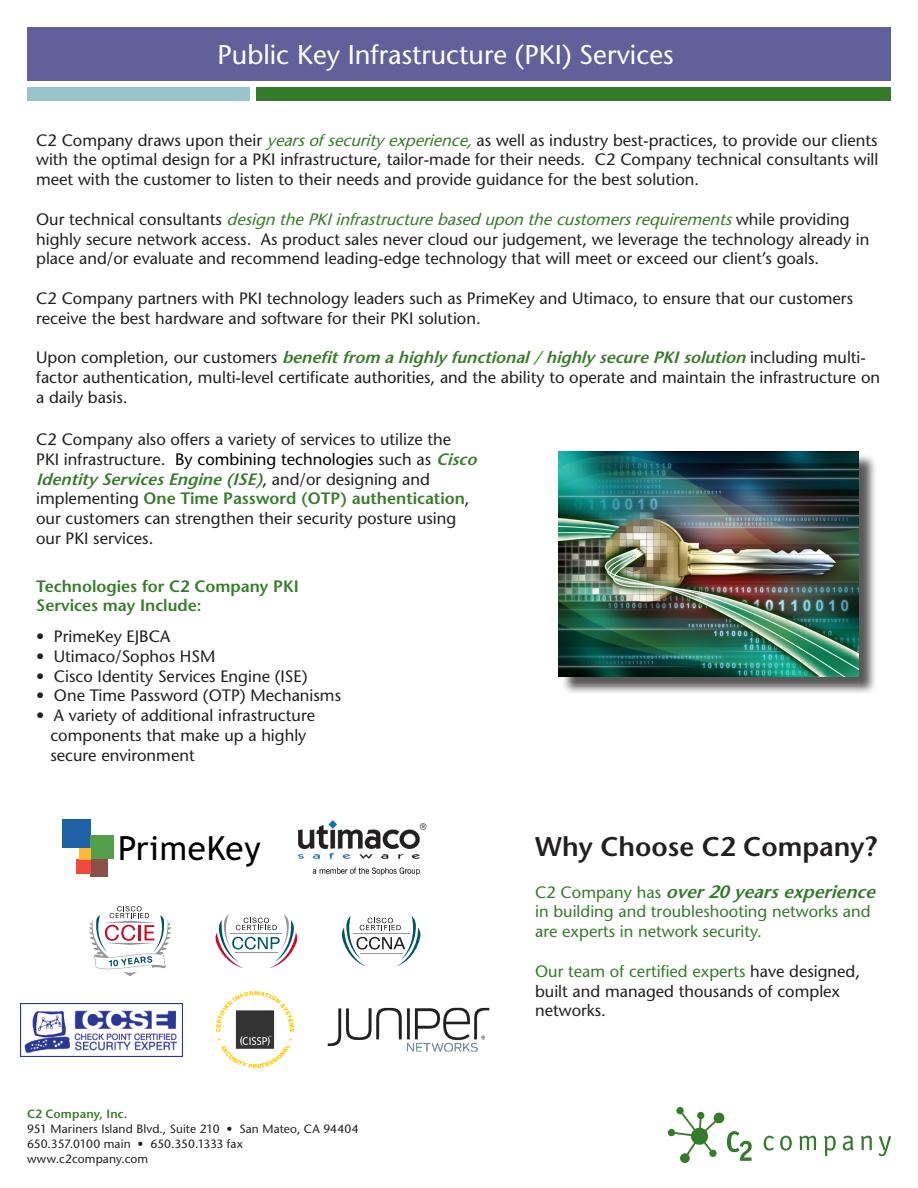
<style>
.page{position:relative;width:918px;height:1188px;background:#fff}
.page>*{position:absolute;margin:0;border:0;box-sizing:border-box;transform-origin:0 0}
.t1{font:33.3px "Trebuchet MS";letter-spacing:.025em;color:#000}
.t2{font:500 27px "Stone Sans Std";color:#fff}
.t3{font:600 27px "Stone Sans Std";color:#231f20}
.t4{font:italic 600 18px "Stone Sans Std";color:#357b2b}
.t5{font:500 16.5px/19.8px "Stone Sans Std";color:#231f20}
.t6{font:500 16.5px/19.8px "Stone Sans Std";color:#357b2b}
.t7{font:600 16.5px "Stone Sans Std";color:#387c2b}
.t8{font:500 12px/15px "Stone Sans Std";letter-spacing:.01em;color:#231f20}
.s1{font-style:italic;color:#387c2b}
.s2{font-weight:600;font-style:italic;color:#387c2b}
.s3{color:#000}
.s4{font-weight:600;color:#387c2b}
.s5{font-weight:500;font-style:normal;font-size:16.5px}
.s6{color:#357b2b}
</style>
<div class="page">
<svg style="left:764px;top:1136px;width:10px;height:15px"></svg>
<svg style="left:780px;top:1136px;width:12px;height:15px"></svg>
<svg style="left:799px;top:1136px;width:17px;height:14px"></svg>
<svg style="left:824px;top:1136px;width:12px;height:20px"></svg>
<svg style="left:843px;top:1136px;width:11px;height:15px"></svg>
<svg style="left:861px;top:1136px;width:11px;height:14px"></svg>
<svg style="left:878px;top:1136px;width:13px;height:20px"></svg>
<svg style="left:727px;top:1131px;width:25px;height:30px"></svg>
<svg style="left:676px;top:1107px;width:8px;height:7px"></svg>
<div style="left:668px;top:1129px;width:7px;height:7px;background:#357b2b;border-radius:50%"></div>
<div style="left:714px;top:1113px;width:10px;height:10px;background:#357b2b;border-radius:50%"></div>
<div style="left:680px;top:1153px;width:10px;height:10px;background:#357b2b;border-radius:50%"></div>
<svg style="left:671px;top:1110px;width:49px;height:49px"></svg>
<div style="left:27px;top:27px;width:864px;height:54px;background:#62609a"></div>
<div style="left:256px;top:88px;width:635px;height:13px;background:#357b2b"></div>
<div style="left:27px;top:88px;width:223px;height:13px;background:#9bc4ca"></div>
<img style="left:216px;top:991px;width:78px;height:77px">
<img style="left:327px;top:1007px;width:163px;height:45px">
<img style="left:21px;top:1003px;width:162px;height:53px">
<div style="left:62px;top:819px;width:29px;height:29px;background:#1e61a6"></div>
<div style="left:91px;top:836px;width:23px;height:23px;background:#549d4b"></div>
<div style="left:91px;top:859px;width:17px;height:18px;background:#8c504b"></div>
<div style="left:76px;top:859px;width:15px;height:15px;background:#ef4a3f"></div>
<div style="left:79px;top:848px;width:12px;height:11px;background:#fdb739"></div>
<img style="left:298px;top:820px;width:129px;height:56px">
<svg style="left:342px;top:916px;width:78px;height:50px"></svg>
<svg style="left:216px;top:914px;width:81px;height:54px"></svg>
<svg style="left:89px;top:906px;width:82px;height:70px"></svg>
<div style="left:561px;top:454px;width:316px;height:241px;background:#231f20;opacity:.75"></div>
<img style="left:558px;top:451px;width:300px;height:225px">
<p class="t2" style="left:217px;top:38px;width:458px">Public Key Infrastructure (PKI) Services</p>
<p class="t5" style="left:36px;top:130px;width:844px;text-align:justify">C2 Company draws upon their <span class="s1">yearsofsecurity experience,</span>as well as industry best-practices, to provide our clients with the optimal design for a PKI infrastructure, tailor-made for their needs. C2 Company technical consultants will meet with the customer to listen to their needs and provide guidance for the best solution.</p>
<p class="t5" style="left:36px;top:209px;width:835px">O u r t e c h n i c a l c o n s u l t a n t s <span class="s1">designthePKIinfrastructurebased uponthecustomersrequirements</span>w h i l e p r o v i d i n g highly secure network access. As product sales never cloud our judgement, we leverage the technology already in place and/or evaluate and recommend leading-edge technology that will meet or exceed our client’s goals.</p>
<p class="t5" style="left:36px;top:288px;width:818px">C2 Company partners with PKI technology leaders such as PrimeKey and Utimaco, to ensure that our customers receive the best hardware and software for their PKI solution.</p>
<p class="t5" style="left:36px;top:348px;width:845px">U p o n c o m p l e t i o n , o u r c u s t o m e rs <span class="s2">benefitfrom ahighly functional/highly securePKIsolution</span> i n c l u d i n g m u l t i - factor authentication, multi-level certificate authorities, and the ability to operate and maintain the infrastructure on a daily basis.</p>
<p class="t5" style="left:36px;top:429px;width:447px">C2 Company also offers a variety of services to utilize the<br>PKI infrastructure. <span class="s3">By combining technologies</span> such as <span class="s2">Cisco<br>Identity ServicesEngine(ISE)</span>, a n d / o r d e s i g n i n g a n d</p>
<p class="t5" style="left:36px;top:489px;width:435px">implementing <span class="s4">One Time Password (OTP) authentication</span>, our customers can strengthen their security posture using our PKI services.</p>
<p class="t7" style="left:36px;top:576px;width:264px">Technologies for C2 Company PKI</p>
<p class="t7" style="left:36px;top:596px;width:167px">Services may Include:</p>
<p class="t5" style="left:36px;top:626px;width:135px">• PrimeKey EJBCA</p>
<p class="t5" style="left:36px;top:646px;width:181px">• Utimaco/Sophos HSM</p>
<p class="t5" style="left:36px;top:666px;width:273px">• Cisco Identity Services Engine (ISE)</p>
<p class="t5" style="left:36px;top:686px;width:306px">• One Time Password (OTP) Mechanisms</p>
<p class="t5" style="left:36px;top:706px;width:280px">• A variety of additional infrastructure</p>
<p class="t5" style="left:50px;top:725px;width:258px">components that make up a highly</p>
<p class="t5" style="left:50px;top:745px;width:146px">secure environment</p>
<p class="t1" style="left:118px;top:828px;width:144px">PrimeKey</p>
<p class="t8" style="left:27px;top:1106px;width:333px"><span class="s4">C2 Company, Inc.<br></span>951 Mariners Island Blvd., Suite 210 • San Mateo, CA 94404</p>
<p class="t8" style="left:27px;top:1136px;width:218px">650.357.0100 main • 650.350.1333 fax www.c2company.com</p>
<p class="t3" style="left:535px;top:831px;width:343px">Why Choose C2 Company?</p>
<p class="t4" style="left:535px;top:881px;width:347px"><span class="s5">C 2 C o m p a n y h a s</span> over20yearsexperience</p>
<p class="t6" style="left:535px;top:902px;width:337px">in building and troubleshooting networks and are experts in network security.</p>
<p class="t5" style="left:535px;top:961px;width:327px"><span class="s6">Our team of certified experts</span> have designed, built and managed thousands of complex networks.</p>
</div>
